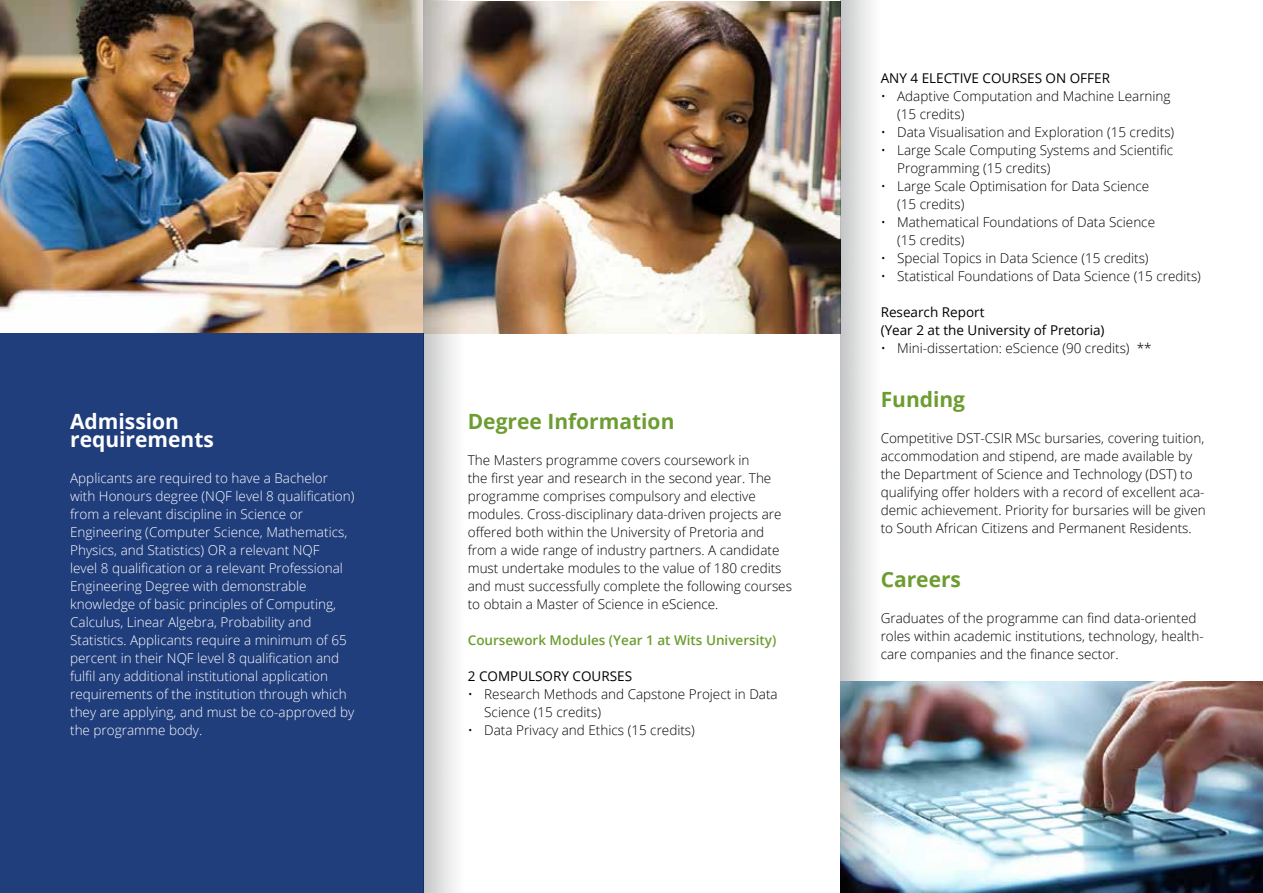
<style>
.page{position:relative;width:1263px;height:893px;background:#fff}
.page>*{position:absolute;margin:0;border:0;box-sizing:border-box;transform-origin:0 0}
.t1{font:700 21px "Open Sans";color:#6d9d31}
.t2{font:700 21px/18px "Open Sans";color:#fff}
.t3{font:300 13.5px/18px "Open Sans";color:#000}
.t4{font:300 13.5px/18px "Open Sans";color:#fff}
.t5{font:13.5px/18px "Open Sans";color:#000}
.t6{font:600 13.5px "Open Sans";color:#6d9d31}
</style>
<div class="page">
<img style="left:0;top:0;width:424px;height:333px">
<img style="left:494px;top:1px;width:346px;height:333px">
<img style="left:911px;top:681px;width:352px;height:212px">
<div style="left:0;top:333px;width:424px;height:560px;background:#203d7c"></div>
<img style="left:424px;top:0;width:70px;height:893px">
<img style="left:840px;top:0;width:71px;height:893px">
<h1 class="t2" style="left:70px;top:411px;width:145px">Admission requirements</h1>
<p class="t4" style="left:70px;top:468px;width:286px">Applicants are required to have a Bachelor with Honours degree (NQF level 8 qualification) from a relevant discipline in Science or Engineering (Computer Science, Mathematics, Physics, and Statistics) OR a relevant NQF<br>level 8 qualification or a relevant Professional Engineering Degree with demonstrable knowledge of basic principles of Computing, Calculus, Linear Algebra, Probability and Statistics. Applicants require a minimum of 65 percent in their NQF level 8 qualification and fulfil any additional institutional application requirements of the institution through which they are applying, and must be co-approved by the programme body.</p>
<h1 class="t1" style="left:468px;top:406px;width:208px">Degree Information</h1>
<p class="t3" style="left:468px;top:450px;width:326px">The Masters programme covers coursework in<br>the first year and research in the second year. The programme comprises compulsory and elective modules. Cross-disciplinary data-driven projects are offered both within the University of Pretoria and from a wide range of industry partners. A candidate must undertake modules to the value of 180 credits and must successfully complete the following courses to obtain a Master of Science in eScience.</p>
<p class="t6" style="left:468px;top:630px;width:310px">Coursework Modules (Year 1 at Wits University)</p>
<p class="t5" style="left:468px;top:666px;width:166px">2 COMPULSORY COURSES</p>
<p class="t3" style="left:484px;top:684px;width:295px;text-indent:-16px">• Research Methods and Capstone Project in Data<br>Science (15 credits)</p>
<p class="t3" style="left:468px;top:720px;width:229px">• Data Privacy and Ethics (15 credits)</p>
<p class="t5" style="left:881px;top:68px;width:231px">ANY 4 ELECTIVE COURSES ON OFFER</p>
<p class="t3" style="left:897px;top:86px;width:275px;text-indent:-16px">• Adaptive Computation and Machine Learning (15 credits)</p>
<p class="t3" style="left:881px;top:122px;width:295px">• Data Visualisation and Exploration (15 credits)</p>
<p class="t3" style="left:897px;top:140px;width:277px;text-indent:-16px">• Large Scale Computing Systems and Scientific<br>Programming (15 credits)</p>
<p class="t3" style="left:897px;top:176px;width:254px;text-indent:-16px">• Large Scale Optimisation for Data Science (15 credits)</p>
<p class="t3" style="left:897px;top:212px;width:259px;text-indent:-16px">• Mathematical Foundations of Data Science (15 credits)</p>
<p class="t3" style="left:881px;top:248px;width:269px">• Special Topics in Data Science (15 credits)</p>
<p class="t3" style="left:881px;top:266px;width:322px">• Statistical Foundations of Data Science (15 credits)</p>
<p class="t5" style="left:881px;top:302px;width:225px">Research Report<br>(Year 2 at the University of Pretoria)</p>
<p class="t3" style="left:881px;top:338px;width:272px">• Mini-dissertation: eScience (90 credits) **</p>
<h1 class="t1" style="left:881px;top:384px;width:86px">Funding</h1>
<p class="t3" style="left:881px;top:428px;width:327px">Competitive DST-CSIR MSc bursaries, covering tuition, accommodation and stipend, are made available by the Department of Science and Technology (DST) to qualifying offer holders with a record of excellent aca&shy;demic achievement. Priority for bursaries will be given to South African Citizens and Permanent Residents.</p>
<h1 class="t1" style="left:881px;top:564px;width:82px">Careers</h1>
<p class="t3" style="left:881px;top:608px;width:325px">Graduates of the programme can find data-oriented roles within academic institutions, technology, health&shy;care companies and the finance sector.</p>
</div>
